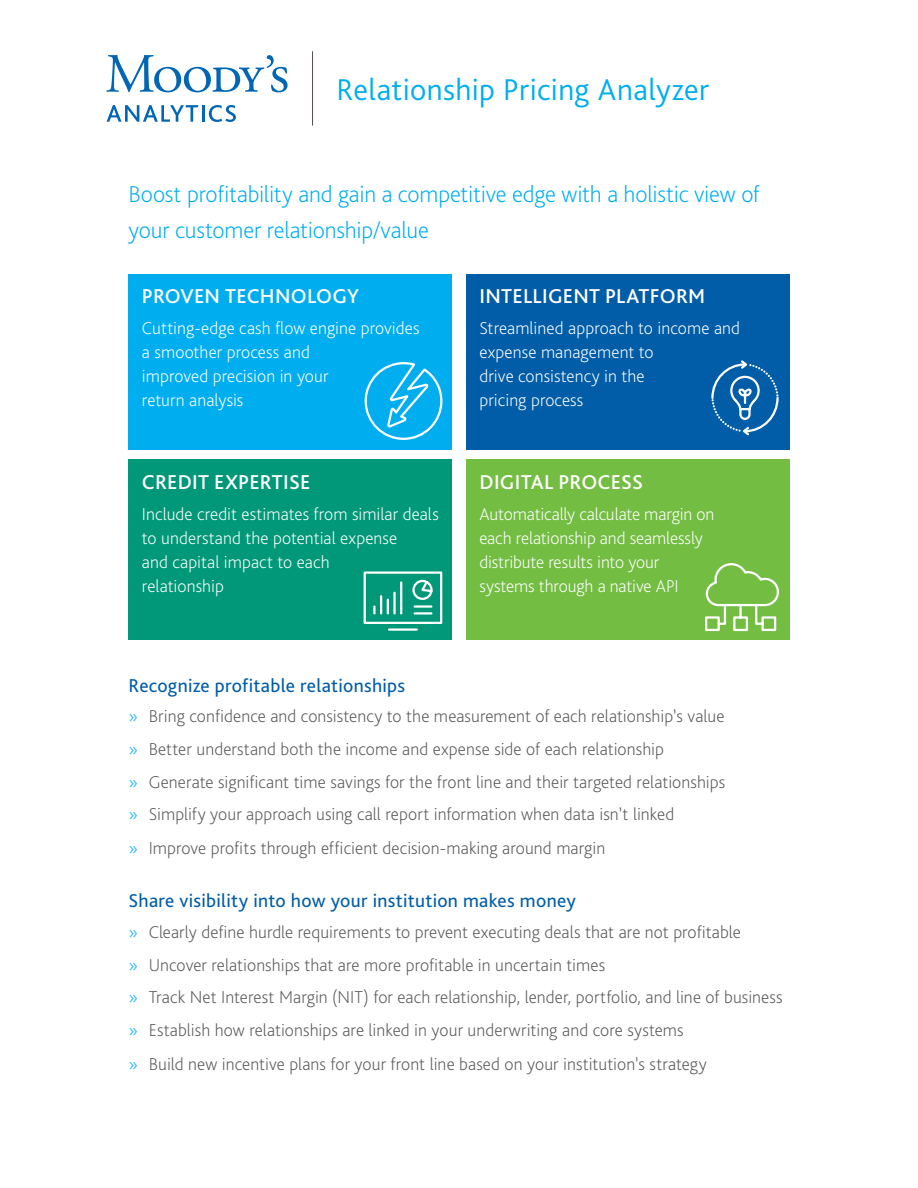
<style>
.page{position:relative;width:918px;height:1188px;background:#fff}
.page>*{position:absolute;margin:0;border:0;box-sizing:border-box;transform-origin:0 0}
.heading_1_title{font:300 31.5px "Bliss Pro";letter-spacing:.01em;color:#00aeef}
.t1{font:200 24px/36px "Bliss Pro";letter-spacing:-.01em;color:#00aeef}
.Infographic_Title{font:500 21px "Bliss Pro";letter-spacing:.01em;color:#fff}
.heading_3_-_content{font:19.5px "Bliss Pro";letter-spacing:.015em;color:#015da7}
.t2{font:200 18px "Bliss Pro";letter-spacing:.005em;color:#57585a}
.Infographic_Text{font:200 18px/24px "Bliss Pro";color:#fff}
.s1{color:#00aeef}
</style>
<div class="page">
<hr style="left:312px;top:51px;width:1px;height:75px;background:#524a47">
<svg style="left:106px;top:55px;width:182px;height:37px"></svg>
<svg style="left:107px;top:105px;width:129px;height:17px"></svg>
<div style="left:128px;top:274px;width:324px;height:175px;background:#00aeef"></div>
<div style="left:128px;top:460px;width:324px;height:180px;background:#009879"></div>
<div style="left:466px;top:274px;width:324px;height:175px;background:#015da7"></div>
<div style="left:466px;top:460px;width:324px;height:180px;background:#74bd43"></div>
<svg style="left:364px;top:362px;width:79px;height:78px"></svg>
<svg style="left:711px;top:360px;width:68px;height:76px"></svg>
<svg style="left:363px;top:571px;width:80px;height:60px"></svg>
<svg style="left:705px;top:563px;width:74px;height:69px"></svg>
<p class="heading_1_title" style="left:337px;top:70px;width:374px">Relationship Pricing Analyzer</p>
<p class="t1" style="left:128px;top:175px;width:633px">Boost profitability and gain a competitive edge with a holistic view of your customer relationship/value</p>
<p class="Infographic_Title" style="left:142px;top:283px;width:219px">PROVEN TECHNOLOGY</p>
<p class="Infographic_Text" style="left:142px;top:316px;width:279px">Cutting-edge cash flow engine provides a smoother process and<br>improved precision in your<br>return analysis</p>
<p class="Infographic_Title" style="left:142px;top:469px;width:170px">CREDIT EXPERTISE</p>
<p class="Infographic_Text" style="left:142px;top:501px;width:298px">Include credit estimates from similar deals to understand the potential expense</p>
<p class="Infographic_Text" style="left:142px;top:549px;width:189px">and capital impact to each</p>
<p class="Infographic_Text" style="left:142px;top:573px;width:83px">relationship</p>
<p class="Infographic_Title" style="left:479px;top:283px;width:227px">INTELLIGENT PLATFORM</p>
<p class="Infographic_Text" style="left:479px;top:316px;width:262px">Streamlined approach to income and expense management to</p>
<p class="Infographic_Text" style="left:479px;top:364px;width:167px">drive consistency in the</p>
<p class="Infographic_Text" style="left:479px;top:388px;width:106px">pricing process</p>
<p class="Infographic_Title" style="left:479px;top:469px;width:165px">DIGITAL PROCESS</p>
<p class="Infographic_Text" style="left:479px;top:501px;width:236px">Automatically calculate margin on</p>
<p class="Infographic_Text" style="left:479px;top:525px;width:225px">each relationship and seamlessly</p>
<p class="Infographic_Text" style="left:479px;top:549px;width:181px">distribute results into your</p>
<p class="Infographic_Text" style="left:479px;top:573px;width:201px">systems through a native API</p>
<p class="heading_3_-_content" style="left:128px;top:673px;width:278px">Recognize profitable relationships</p>
<p class="t2" style="left:128px;top:705px;width:598px"><span class="s1">»</span> Bring confidence and consistency to the measurement of each relationship’s value</p>
<p class="t2" style="left:128px;top:738px;width:537px"><span class="s1">»</span> Better understand both the income and expense side of each relationship</p>
<p class="t2" style="left:128px;top:770px;width:598px"><span class="s1">»</span> Generate significant time savings for the front line and their targeted relationships</p>
<p class="t2" style="left:128px;top:803px;width:547px"><span class="s1">»</span> Simplify your approach using call report information when data isn’t linked</p>
<p class="t2" style="left:128px;top:837px;width:478px"><span class="s1">»</span> Improve profits through efficient decision-making around margin</p>
<p class="heading_3_-_content" style="left:128px;top:889px;width:449px">Share visibility into how your institution makes money</p>
<p class="t2" style="left:128px;top:921px;width:614px"><span class="s1">»</span> Clearly define hurdle requirements to prevent executing deals that are not profitable</p>
<p class="t2" style="left:128px;top:954px;width:478px"><span class="s1">»</span> Uncover relationships that are more profitable in uncertain times</p>
<p class="t2" style="left:128px;top:986px;width:656px"><span class="s1">»</span> Track Net Interest Margin (NIT) for each relationship, lender, portfolio, and line of business</p>
<p class="t2" style="left:128px;top:1019px;width:557px"><span class="s1">»</span> Establish how relationships are linked in your underwriting and core systems</p>
<p class="t2" style="left:128px;top:1053px;width:580px"><span class="s1">»</span> Build new incentive plans for your front line based on your institution’s strategy</p>
</div>
